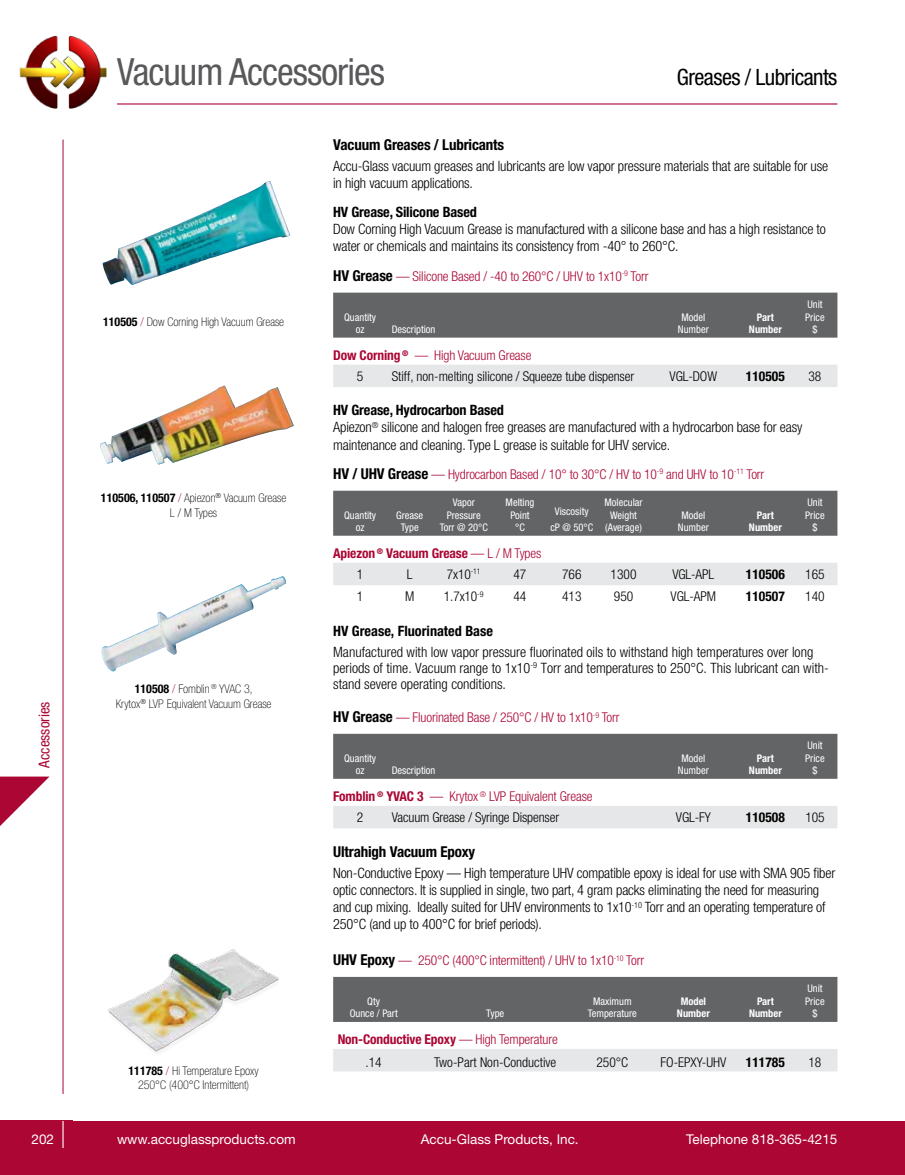
<style>
.page{position:relative;width:905px;height:1175px;background:#fff}
.page>*{position:absolute;margin:0;border:0;box-sizing:border-box;transform-origin:0 0}
.t1{font:condensed 37.5px "Helvetica Neue LT Std";letter-spacing:-.025em;color:#58595b}
.t2{font:condensed 22.5px "Helvetica Neue LT Std";letter-spacing:-.025em;color:#000}
.t3{font:700 condensed 15px "Helvetica Neue LT Std";letter-spacing:-.01em;color:#000}
.t4{font:condensed 15px "Helvetica Neue LT Std";color:#ab0634}
.t5{font:300 condensed 14.25px/17.1px "Helvetica Neue LT Std";letter-spacing:-.01em;color:#000}
.t6{font:700 condensed 14.25px "Helvetica Neue LT Std";color:#000}
.t7{font:300 condensed 13.5px/20.5px "Helvetica Neue LT Std";letter-spacing:-.01em;color:#ab0634}
.t8{font:300 condensed 13.5px "Helvetica Neue LT Std";letter-spacing:-.01em;color:#000}
.t9{font:13.5px "Helvetica Neue LT Std";color:#fff}
.t10{font:700 condensed 13.5px/20.5px "Helvetica Neue LT Std";letter-spacing:-.01em;color:#ab0634}
.t11{font:700 condensed 13.5px "Helvetica Neue LT Std";color:#000}
.t12{font:100 condensed 12px/14.4px "Helvetica Neue LT Std";color:#000;text-align:center}
.t13{font:condensed 10.5px/12.6px "Helvetica Neue LT Std";color:#fff;text-align:center}
.t14{font:700 condensed 10.5px/12.6px "Helvetica Neue LT Std";color:#fff;text-align:center}
.s1{font-weight:700}
.s2{color:#ab0634}
.s3{font-weight:700;font-size:15px;color:#000}
.s4{color:#000}
.s5{font-weight:300}
.s6{font-weight:300;color:#000}
</style>
<div class="page">
<img style="left:102px;top:181px;width:188px;height:104px">
<img style="left:99px;top:385px;width:195px;height:80px">
<img style="left:101px;top:576px;width:186px;height:96px">
<img style="left:108px;top:949px;width:171px;height:104px">
<div style="left:333px;top:490px;width:504px;height:46px;background:#636466"></div>
<div style="left:333px;top:563px;width:504px;height:22px;background:#e6e7e8"></div>
<div style="left:333px;top:734px;width:504px;height:44px;background:#636466"></div>
<div style="left:333px;top:806px;width:504px;height:22px;background:#e6e7e8"></div>
<div style="left:333px;top:292px;width:504px;height:46px;background:#636466"></div>
<div style="left:333px;top:365px;width:504px;height:22px;background:#e6e7e8"></div>
<div style="left:333px;top:976px;width:504px;height:46px;background:#636466"></div>
<div style="left:333px;top:1049px;width:504px;height:22px;background:#e6e7e8"></div>
<svg style="left:0;top:776px;width:50px;height:50px"></svg>
<hr style="left:63px;top:140px;width:1px;height:954px;background:#ab0634">
<div style="left:63px;top:1120px;width:841px;height:54px;background:#ab0634"></div>
<div style="left:0;top:1120px;width:72px;height:54px;background:#ab0634"></div>
<hr style="left:62px;top:1120px;width:2px;height:28px;background:#fff">
<hr style="left:117px;top:103px;width:720px;height:2px;background:#ab0634">
<img style="left:20px;top:36px;width:86px;height:72px">
<h1 class="t1" style="left:117px;top:50px;width:269px">Vacuum Accessories</h1>
<h2 class="t2" style="left:677px;top:64px;width:162px">Greases / Lubricants</h2>
<p class="t4" style="left:36px;top:767px;width:68px;rotate:-90deg">Accessories</p>
<p class="t12" style="left:103px;top:314px;width:182px"><span class="s1">110505</span> <span class="s2">/</span> Dow Corning High Vacuum Grease</p>
<p class="t12" style="left:101px;top:491px;width:187px"><span class="s1">110506, 110507</span> <span class="s2">/</span> Apiezon<sup>®</sup> Vacuum Grease<br>L / M Types</p>
<p class="t12" style="left:116px;top:681px;width:157px"><span class="s1">110508</span> <span class="s2">/</span> Fomblin <sup>®</sup> YVAC 3,<br>Krytox<sup>®</sup> LVP Equivalent Vacuum Grease</p>
<p class="t12" style="left:128px;top:1063px;width:132px"><span class="s1">111785</span> <span class="s2">/</span> Hi Temperature Epoxy<br>250°C (400°C Intermittent)</p>
<p class="t3" style="left:333px;top:136px;width:172px">Vacuum Greases / Lubricants</p>
<p class="t5" style="left:333px;top:158px;width:496px">Accu-Glass vacuum greases and lubricants are low vapor pressure materials that are suitable for use in high vacuum applications.</p>
<p class="t6" style="left:333px;top:203px;width:145px">HV Grease, Silicone Based</p>
<p class="t5" style="left:333px;top:221px;width:494px">Dow Corning High Vacuum Grease is manufactured with a silicone base and has a high resistance to water or chemicals and maintains its consistency from -40° to 260°C.</p>
<p class="t7" style="left:333px;top:266px;width:317px"><span class="s3">HV Grease</span> — Silicone Based / -40 to 260°C / UHV to 1x10<sup>-9</sup> Torr</p>
<p class="t13" style="left:344px;top:310px;width:34px">Quantity oz</p>
<p class="t13" style="left:391px;top:323px;width:45px">Description</p>
<p class="t13" style="left:678px;top:310px;width:32px">Model<br>Number</p>
<p class="t14" style="left:749px;top:310px;width:34px">Part<br>Number</p>
<p class="t13" style="left:805px;top:298px;width:21px">Unit<br>Price $</p>
<p class="t7" style="left:357px;top:345px;width:176px;text-indent:-24px"><span class="s1">Dow Corning</span> <sup>®</sup> — High Vacuum Grease<br><span class="s4">5</span></p>
<p class="t8" style="left:391px;top:368px;width:244px">Stiff, non-melting silicone / Squeeze tube dispenser</p>
<p class="t8" style="left:669px;top:368px;width:49px">VGL-DOW</p>
<p class="t11" style="left:746px;top:368px;width:40px">110505</p>
<p class="t8" style="left:808px;top:368px;width:14px">38</p>
<p class="t5" style="left:333px;top:401px;width:470px"><span class="s1">HV Grease, Hydrocarbon Based<br></span>Apiezon<sup>®</sup> silicone and halogen free greases are manufactured with a hydrocarbon base for easy maintenance and cleaning. Type L grease is suitable for UHV service.</p>
<p class="t7" style="left:333px;top:464px;width:432px"><span class="s3">HV / UHV Grease</span> — Hydrocarbon Based / 10° to 30°C / HV to 10<sup>-9</sup> and UHV to 10<sup>-11</sup> Torr</p>
<p class="t13" style="left:344px;top:508px;width:34px">Quantity oz</p>
<p class="t13" style="left:396px;top:508px;width:29px">Grease<br>Type</p>
<p class="t13" style="left:439px;top:496px;width:50px">Vapor<br>Pressure<br>Torr @ 20°C</p>
<p class="t13" style="left:505px;top:496px;width:30px">Melting<br>Point °C</p>
<p class="t13" style="left:550px;top:502px;width:44px;line-height:16.5px">Viscosity cP @ 50°C</p>
<p class="t13" style="left:604px;top:496px;width:40px">Molecular<br>Weight (Average)</p>
<p class="t13" style="left:678px;top:508px;width:32px">Model<br>Number</p>
<p class="t14" style="left:749px;top:508px;width:34px">Part<br>Number</p>
<p class="t13" style="left:805px;top:496px;width:21px">Unit<br>Price $</p>
<p class="t10" style="left:357px;top:543px;width:186px;text-indent:-24px">Apiezon <sup>®</sup> Vacuum Grease <span class="s5">— L / M Types<br></span><span class="s6">1</span></p>
<p class="t8" style="left:407px;top:566px;width:7px">L</p>
<p class="t8" style="left:447px;top:566px;width:35px">7x10<sup>-11</sup></p>
<p class="t8" style="left:513px;top:566px;width:14px">47</p>
<p class="t8" style="left:562px;top:566px;width:21px">766</p>
<p class="t8" style="left:610px;top:566px;width:27px">1300</p>
<p class="t8" style="left:672px;top:566px;width:43px">VGL-APL</p>
<p class="t11" style="left:746px;top:566px;width:40px">110506</p>
<p class="t8" style="left:805px;top:566px;width:21px">165</p>
<p class="t8" style="left:357px;top:589px;width:8px">1</p>
<p class="t8" style="left:405px;top:589px;width:11px">M</p>
<p class="t8" style="left:444px;top:589px;width:41px">1.7x10<sup>-9</sup></p>
<p class="t8" style="left:513px;top:589px;width:14px">44</p>
<p class="t8" style="left:562px;top:589px;width:21px">413</p>
<p class="t8" style="left:614px;top:589px;width:21px">950</p>
<p class="t8" style="left:670px;top:589px;width:47px">VGL-APM</p>
<p class="t11" style="left:746px;top:588px;width:40px">110507</p>
<p class="t8" style="left:805px;top:589px;width:21px">140</p>
<p class="t6" style="left:333px;top:622px;width:161px">HV Grease, Fluorinated Base</p>
<p class="t5" style="left:333px;top:643px;width:497px;line-height:16.2px">Manufactured with low vapor pressure fluorinated oils to withstand high temperatures over long periods of time. Vacuum range to 1x10<sup>-9</sup> Torr and temperatures to 250°C. This lubricant can with&shy;stand severe operating conditions.</p>
<p class="t7" style="left:333px;top:707px;width:288px"><span class="s3">HV Grease</span> — Fluorinated Base / 250°C / HV to 1x10<sup>-9</sup> Torr</p>
<p class="t13" style="left:344px;top:751px;width:34px">Quantity oz</p>
<p class="t13" style="left:391px;top:764px;width:45px">Description</p>
<p class="t13" style="left:678px;top:751px;width:32px">Model<br>Number</p>
<p class="t14" style="left:749px;top:751px;width:34px">Part<br>Number</p>
<p class="t13" style="left:805px;top:739px;width:21px">Unit<br>Price $</p>
<p class="t7" style="left:357px;top:786px;width:237px;text-indent:-24px"><span class="s1">Fomblin</span> <sup>®</sup> <span class="s1">YVAC 3</span> — Krytox <sup>®</sup> LVP Equivalent Grease<br><span class="s4">2</span></p>
<p class="t8" style="left:391px;top:809px;width:169px">Vacuum Grease / Syringe Dispenser</p>
<p class="t8" style="left:676px;top:809px;width:36px">VGL-FY</p>
<p class="t11" style="left:746px;top:809px;width:40px">110508</p>
<p class="t8" style="left:805px;top:809px;width:21px">105</p>
<p class="t3" style="left:333px;top:842px;width:144px">Ultrahigh Vacuum Epoxy</p>
<p class="t5" style="left:333px;top:864px;width:503px">Non-Conductive Epoxy — High temperature UHV compatible epoxy is ideal for use with SMA 905 fiber optic connectors. It is supplied in single, two part, 4 gram packs eliminating the need for measuring and cup mixing. Ideally suited for UHV environments to 1x10<sup>-10</sup> Torr and an operating temperature of 250°C (and up to 400°C for brief periods).</p>
<p class="t7" style="left:333px;top:950px;width:312px"><span class="s3">UHV Epoxy</span> — 250°C (400°C intermittent) / UHV to 1x10<sup>-10</sup> Torr</p>
<p class="t13" style="left:350px;top:994px;width:50px">Qty<br>Ounce / Part</p>
<p class="t13" style="left:587px;top:994px;width:51px">Maximum<br>Temperature</p>
<p class="t14" style="left:677px;top:994px;width:34px">Model<br>Number</p>
<p class="t14" style="left:749px;top:994px;width:34px">Part<br>Number</p>
<p class="t13" style="left:486px;top:1007px;width:20px">Type</p>
<p class="t13" style="left:805px;top:982px;width:21px">Unit<br>Price $</p>
<p class="t10" style="left:365px;top:1028px;width:194px;line-height:22.5px;text-indent:-28px">Non-Conductive Epoxy <span class="s5">— High Temperature </span><span class="s6">.14</span></p>
<p class="t8" style="left:434px;top:1054px;width:123px">Two-Part Non-Conductive</p>
<p class="t8" style="left:596px;top:1054px;width:33px">250°C</p>
<p class="t8" style="left:660px;top:1054px;width:67px">FO-EPXY-UHV</p>
<p class="t11" style="left:746px;top:1054px;width:40px">111785</p>
<p class="t8" style="left:808px;top:1054px;width:14px">18</p>
<p class="t9" style="left:32px;top:1131px;width:24px">202</p>
<p class="t9" style="left:117px;top:1131px;width:180px">www.accuglassproducts.com</p>
<p class="t9" style="left:421px;top:1131px;width:159px">Accu-Glass Products, Inc.</p>
<p class="t9" style="left:686px;top:1131px;width:153px">Telephone 818-365-4215</p>
</div>
